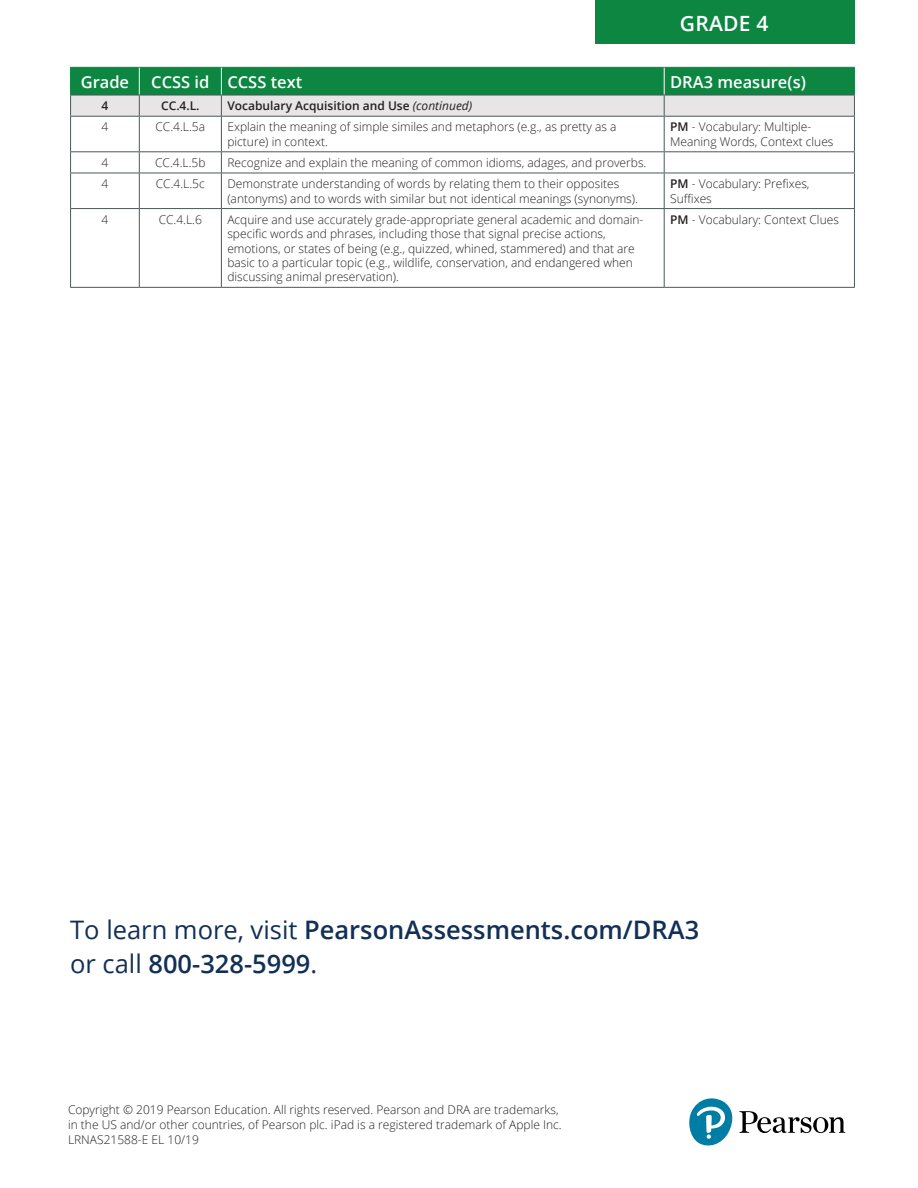
<style>
.page{position:relative;width:918px;height:1188px;background:#fff}
.page>*{position:absolute;margin:0;border:0;box-sizing:border-box;transform-origin:0 0}
.t1{font:600 25.5px "Open Sans";color:#123056}
.t2{font:600 21px "Open Sans";letter-spacing:.01em;color:#fff}
.t3{font:600 16.5px "Open Sans";color:#fff}
.t4{font:300 12px/14.4px "Open Sans";color:#231f20}
.t5{font:600 12px "Open Sans";color:#231f20}
.s1{font-weight:400;font-style:italic}
.s2{font-weight:600}
.s3{font-weight:400}
</style>
<div class="page">
<div style="left:595px;top:0;width:259px;height:43px;background:#0d8642"></div>
<svg style="left:71px;top:117px;width:783px;height:170px"></svg>
<hr style="left:70px;top:116px;width:69px;height:1px;background:#4e5759">
<hr style="left:70px;top:117px;width:1px;height:34px;background:#4e5759">
<hr style="left:139px;top:116px;width:82px;height:1px;background:#4e5759">
<hr style="left:139px;top:117px;width:1px;height:34px;background:#4e5759">
<hr style="left:221px;top:116px;width:443px;height:1px;background:#4e5759">
<hr style="left:221px;top:117px;width:1px;height:34px;background:#4e5759">
<hr style="left:664px;top:116px;width:191px;height:1px;background:#4e5759">
<hr style="left:664px;top:117px;width:1px;height:34px;background:#4e5759">
<hr style="left:854px;top:117px;width:1px;height:34px;background:#4e5759">
<hr style="left:70px;top:151px;width:69px;height:1px;background:#4e5759">
<svg style="left:70px;top:152px;width:1px;height:21px"></svg>
<hr style="left:139px;top:151px;width:82px;height:1px;background:#4e5759">
<svg style="left:139px;top:152px;width:1px;height:21px"></svg>
<hr style="left:221px;top:151px;width:443px;height:1px;background:#4e5759">
<svg style="left:221px;top:152px;width:1px;height:21px"></svg>
<hr style="left:664px;top:151px;width:191px;height:1px;background:#4e5759">
<svg style="left:664px;top:152px;width:1px;height:21px"></svg>
<svg style="left:854px;top:152px;width:1px;height:21px"></svg>
<hr style="left:70px;top:173px;width:69px;height:1px;background:#4e5759">
<hr style="left:70px;top:173px;width:1px;height:35px;background:#4e5759">
<hr style="left:139px;top:173px;width:82px;height:1px;background:#4e5759">
<hr style="left:139px;top:173px;width:1px;height:35px;background:#4e5759">
<hr style="left:221px;top:173px;width:443px;height:1px;background:#4e5759">
<hr style="left:221px;top:173px;width:1px;height:35px;background:#4e5759">
<hr style="left:664px;top:173px;width:191px;height:1px;background:#4e5759">
<hr style="left:664px;top:173px;width:1px;height:35px;background:#4e5759">
<hr style="left:854px;top:173px;width:1px;height:35px;background:#4e5759">
<hr style="left:70px;top:208px;width:69px;height:1px;background:#4e5759">
<hr style="left:70px;top:209px;width:1px;height:78px;background:#4e5759">
<hr style="left:139px;top:208px;width:82px;height:1px;background:#4e5759">
<hr style="left:139px;top:209px;width:1px;height:78px;background:#4e5759">
<hr style="left:221px;top:208px;width:443px;height:1px;background:#4e5759">
<hr style="left:221px;top:209px;width:1px;height:78px;background:#4e5759">
<hr style="left:664px;top:208px;width:191px;height:1px;background:#4e5759">
<hr style="left:664px;top:209px;width:1px;height:78px;background:#4e5759">
<hr style="left:854px;top:209px;width:1px;height:78px;background:#4e5759">
<hr style="left:70px;top:287px;width:69px;height:1px;background:#4e5759">
<hr style="left:139px;top:287px;width:82px;height:1px;background:#4e5759">
<hr style="left:221px;top:287px;width:443px;height:1px;background:#4e5759">
<hr style="left:664px;top:287px;width:191px;height:1px;background:#4e5759">
<svg style="left:70px;top:67px;width:785px;height:49px;background:#67ac85"></svg>
<hr style="left:70px;top:95px;width:69px;height:1px;background:#4e5759">
<hr style="left:139px;top:95px;width:82px;height:1px;background:#4e5759">
<hr style="left:221px;top:95px;width:443px;height:1px;background:#4e5759">
<hr style="left:664px;top:95px;width:191px;height:1px;background:#4e5759">
<svg style="left:689px;top:1098px;width:156px;height:48px"></svg>
<h2 class="t2" style="left:680px;top:9px;width:90px">GRADE 4</h2>
<p class="t3" style="left:81px;top:70px;width:50px">Grade</p>
<p class="t3" style="left:151px;top:70px;width:60px">CCSS id</p>
<p class="t3" style="left:227px;top:70px;width:76px">CCSS text</p>
<p class="t3" style="left:670px;top:70px;width:137px">DRA3 measure(s)</p>
<p class="t5" style="left:102px;top:98px;width:8px">4</p>
<p class="t5" style="left:161px;top:98px;width:40px">CC.4.L.</p>
<p class="t5" style="left:227px;top:98px;width:246px">Vocabulary Acquisition and Use <span class="s1">(continued)</span></p>
<p class="t4" style="left:102px;top:120px;width:8px">4</p>
<p class="t4" style="left:156px;top:120px;width:51px">CC.4.L.5a</p>
<p class="t4" style="left:227px;top:120px;width:391px">Explain the meaning of simple similes and metaphors (e.g., as pretty as a picture) in context.</p>
<p class="t4" style="left:670px;top:120px;width:165px"><span class="s2">PM</span> - Vocabulary: Multiple-<br>Meaning Words, Context clues</p>
<p class="t4" style="left:102px;top:155px;width:8px">4</p>
<p class="t4" style="left:155px;top:155px;width:52px">CC.4.L.5b</p>
<p class="t4" style="left:227px;top:155px;width:421px">Recognize and explain the meaning of common idioms, adages, and proverbs.</p>
<p class="t4" style="left:102px;top:176px;width:8px">4</p>
<p class="t4" style="left:156px;top:176px;width:51px">CC.4.L.5c</p>
<p class="t4" style="left:227px;top:176px;width:412px">Demonstrate understanding of words by relating them to their opposites (antonyms) and to words with similar but not identical meanings (synonyms).</p>
<p class="t4" style="left:670px;top:176px;width:141px"><span class="s2">PM</span> - Vocabulary: Prefixes,<br>Suffixes</p>
<p class="t4" style="left:102px;top:212px;width:8px">4</p>
<p class="t4" style="left:159px;top:212px;width:45px">CC.4.L.6</p>
<p class="t4" style="left:227px;top:212px;width:418px">Acquire and use accurately grade-appropriate general academic and domain&shy;specific words and phrases, including those that signal precise actions, emotions, or states of being (e.g., quizzed, whined, stammered) and that are basic to a particular topic (e.g., wildlife, conservation, and endangered when discussing animal preservation).</p>
<p class="t4" style="left:670px;top:212px;width:170px"><span class="s2">PM</span> - Vocabulary: Context Clues</p>
<p class="t1" style="left:70px;top:912px;width:631px"><span class="s3">To learn more, visit</span> PearsonAssessments.com/DRA3</p>
<p class="t1" style="left:70px;top:946px;width:249px"><span class="s3">or call</span> 800-328-5999<span class="s3">.</span></p>
<p class="t4" style="left:68px;top:1102px;width:495px;line-height:15px">Copyright © 2019 Pearson Education. All rights reserved. Pearson and DRA are trademarks, in the US and/or other countries, of Pearson plc. iPad is a registered trademark of Apple Inc.<br>LRNAS21588-E EL 10/19</p>
</div>
